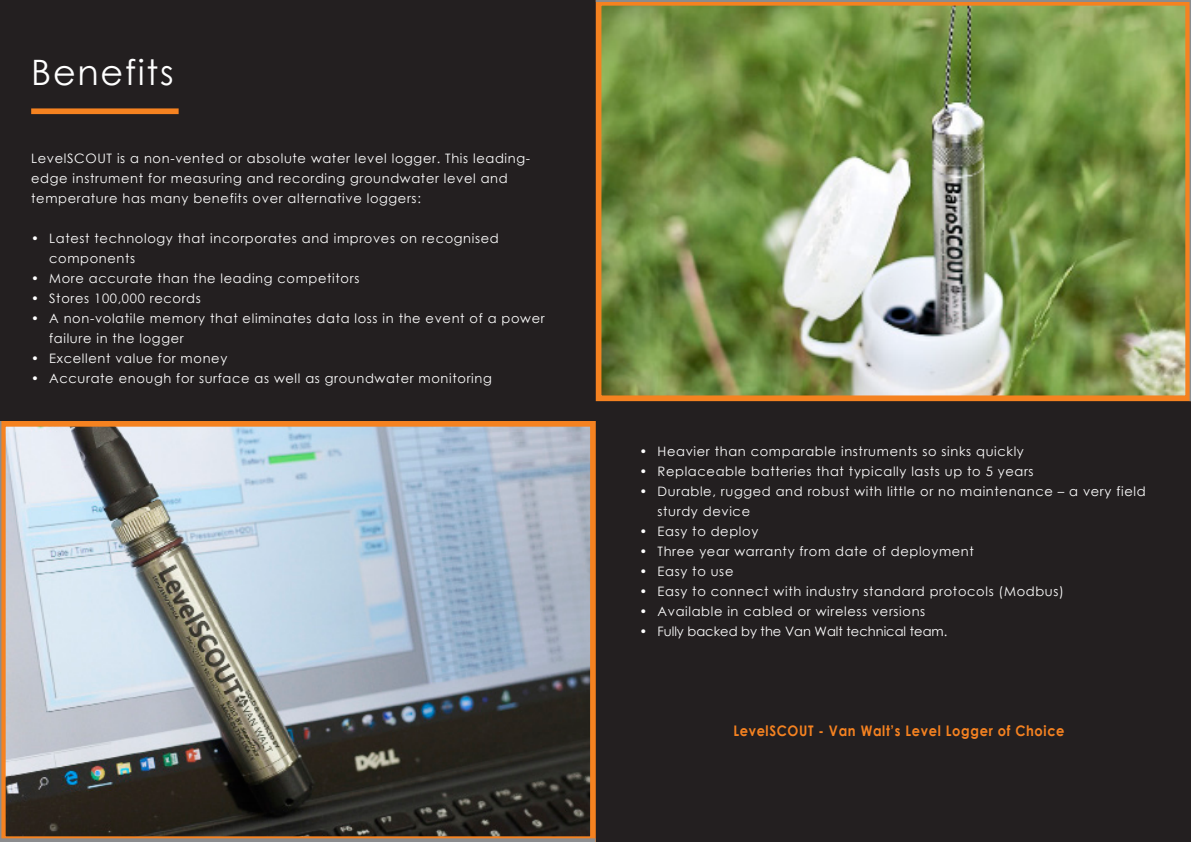
<style>
.page{position:relative;width:1191px;height:842px;background:#231f20}
.page>*{position:absolute;margin:0;border:0;box-sizing:border-box;transform-origin:0 0}
.t1{font:35px "Century Gothic";letter-spacing:.05em;color:#fff}
.vw_text{font:700 14.6px "Century Gothic";letter-spacing:.05em;color:#f58220;scale:.89 1}
.vw_text-2{font:13px/20px "Century Gothic";letter-spacing:.05em;color:#fff}
.vw_text-3{font:13px "Century Gothic";color:#fff}
</style>
<div class="page">
<img style="left:7px;top:428px;width:582px;height:407px">
<div style="left:0;top:421px;width:596px;height:421px;border:6px solid #f58220"></div>
<img style="left:603px;top:7px;width:581px;height:387px">
<div style="left:596px;top:0;width:595px;height:401px;border:6px solid #f58220"></div>
<div style="left:31px;top:108px;width:148px;height:6px;background:#f58220"></div>
<hr style="left:596px;top:0;width:595px;height:2px;background:#8b8c8e">
<hr style="left:1189px;top:0;width:2px;height:401px;background:#8b8c8e">
<svg style="left:1px;top:838px;width:594px;height:4px;fill:#8b8c8e"></svg>
<hr style="left:0;top:421px;width:1px;height:421px;background:#8b8c8e">
<p class="t1" style="left:31px;top:48px;width:144px">Benefits</p>
<p class="vw_text-2" style="left:31px;top:148px;width:500px">LevelSCOUT is a non-vented or absolute water level logger. This leading&shy;edge instrument for measuring and recording groundwater level and temperature has many benefits over alternative loggers:</p>
<p class="vw_text-2" style="left:49px;top:228px;width:451px;text-indent:-18px">• Latest technology that incorporates and improves on recognised components</p>
<p class="vw_text-2" style="left:31px;top:268px;width:330px">• More accurate than the leading competitors</p>
<p class="vw_text-2" style="left:31px;top:288px;width:171px">• Stores 100,000 records</p>
<p class="vw_text-2" style="left:49px;top:308px;width:497px;text-indent:-18px">• A non-volatile memory that eliminates data loss in the event of a power failure in the logger</p>
<p class="vw_text-2" style="left:31px;top:348px;width:198px">• Excellent value for money</p>
<p class="vw_text-2" style="left:31px;top:368px;width:462px">• Accurate enough for surface as well as groundwater monitoring</p>
<p class="vw_text-2" style="left:639px;top:441px;width:386px">• Heavier than comparable instruments so sinks quickly</p>
<p class="vw_text-2" style="left:639px;top:461px;width:395px">• Replaceable batteries that typically lasts up to 5 years</p>
<p class="vw_text-2" style="left:657px;top:481px;width:489px;text-indent:-18px">• Durable, rugged and robust with little or no maintenance – a very field sturdy device</p>
<p class="vw_text-2" style="left:639px;top:521px;width:120px">• Easy to deploy</p>
<p class="vw_text-2" style="left:639px;top:541px;width:336px">• Three year warranty from date of deployment</p>
<p class="vw_text-2" style="left:639px;top:561px;width:95px">• Easy to use</p>
<p class="vw_text-2" style="left:639px;top:581px;width:426px">• Easy to connect with industry standard protocols (Modbus)</p>
<p class="vw_text-2" style="left:639px;top:601px;width:287px">• Available in cabled or wireless versions</p>
<p class="vw_text-3" style="left:639px;top:622px;width:309px">• Fully backed by the Van Walt technical team.</p>
<p class="vw_text" style="left:733px;top:720px;width:374px">LevelSCOUT - Van Walt’s Level Logger of Choice</p>
</div>
